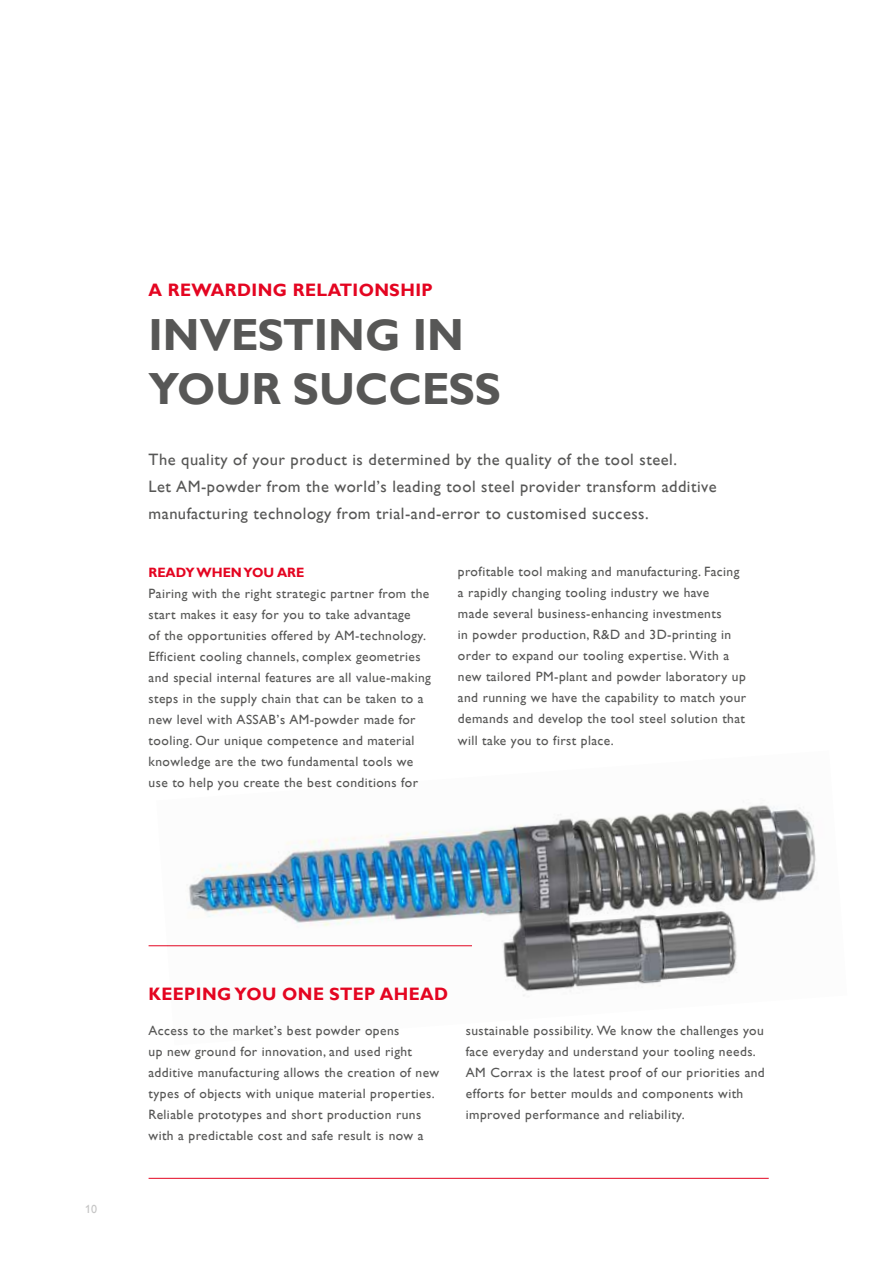
<style>
.page{position:relative;width:893px;height:1263px;background:#fff}
.page>*{position:absolute;margin:0;border:0;box-sizing:border-box;transform-origin:0 0}
.t1{font:700 45px/54px "Assab Gill";color:#575756}
.t2{font:700 18px "Assab Gill";letter-spacing:.025em;color:#e40521}
.t3{font:16.5px/27px "Assab Gill";letter-spacing:.03em;color:#575756}
.t4{font:13.5px/21px "Assab Gill";letter-spacing:.03em;color:#575756}
.t5{font:700 13.5px "Assab Gill";color:#e40521}
.t6{font:12px "Assab Gill";color:#c6c6c6}
</style>
<div class="page">
<hr style="left:149px;top:945px;width:323px;height:1px;background:#e40521">
<hr style="left:149px;top:1178px;width:620px;height:1px;background:#e40521">
<img style="left:156px;top:805px;width:660px;height:191px">
<h2 class="t2" style="left:149px;top:280px;width:286px">A REWARDING RELATIONSHIP</h2>
<h1 class="t1" style="left:149px;top:308px;width:354px">INVESTING IN<br>YOUR SUCCESS</h1>
<p class="t3" style="left:149px;top:446px;width:569px">The quality of your product is determined by the quality of the tool steel.<br>Let AM-powder from the world’s leading tool steel provider transform additive manufacturing technology from trial-and-error to customised success.</p>
<p class="t5" style="left:149px;top:565px;width:157px">READY WHEN YOU ARE</p>
<p class="t4" style="left:149px;top:583px;width:284px">Pairing with the right strategic partner from the start makes it easy for you to take advantage<br>of the opportunities offered by AM-technology.<br>Efficient cooling channels, complex geometries and special internal features are all value-making steps in the supply chain that can be taken to a new level with ASSAB’s AM-powder made for tooling. Our unique competence and material knowledge are the two fundamental tools we use to help you create the best conditions for</p>
<p class="t4" style="left:458px;top:562px;width:290px">profitable tool making and manufacturing. Facing a rapidly changing tooling industry we have<br>made several business-enhancing investments<br>in powder production, R&amp;D and 3D-printing in order to expand our tooling expertise. With a new tailored PM-plant and powder laboratory up and running we have the capability to match your demands and develop the tool steel solution that will take you to first place.</p>
<p class="t6" style="left:85px;top:1202px;width:13px">10</p>
<h2 class="t2" style="left:149px;top:984px;width:301px">KEEPING YOU ONE STEP AHEAD</h2>
<p class="t4" style="left:149px;top:1020px;width:292px">Access to the market’s best powder opens<br>up new ground for innovation, and used right additive manufacturing allows the creation of new types of objects with unique material properties.<br>Reliable prototypes and short production runs with a predictable cost and safe result is now a</p>
<p class="t4" style="left:466px;top:1020px;width:300px">sustainable possibility. We know the challenges you face everyday and understand your tooling needs.<br>AM Corrax is the latest proof of our priorities and efforts for better moulds and components with improved performance and reliability.</p>
</div>
